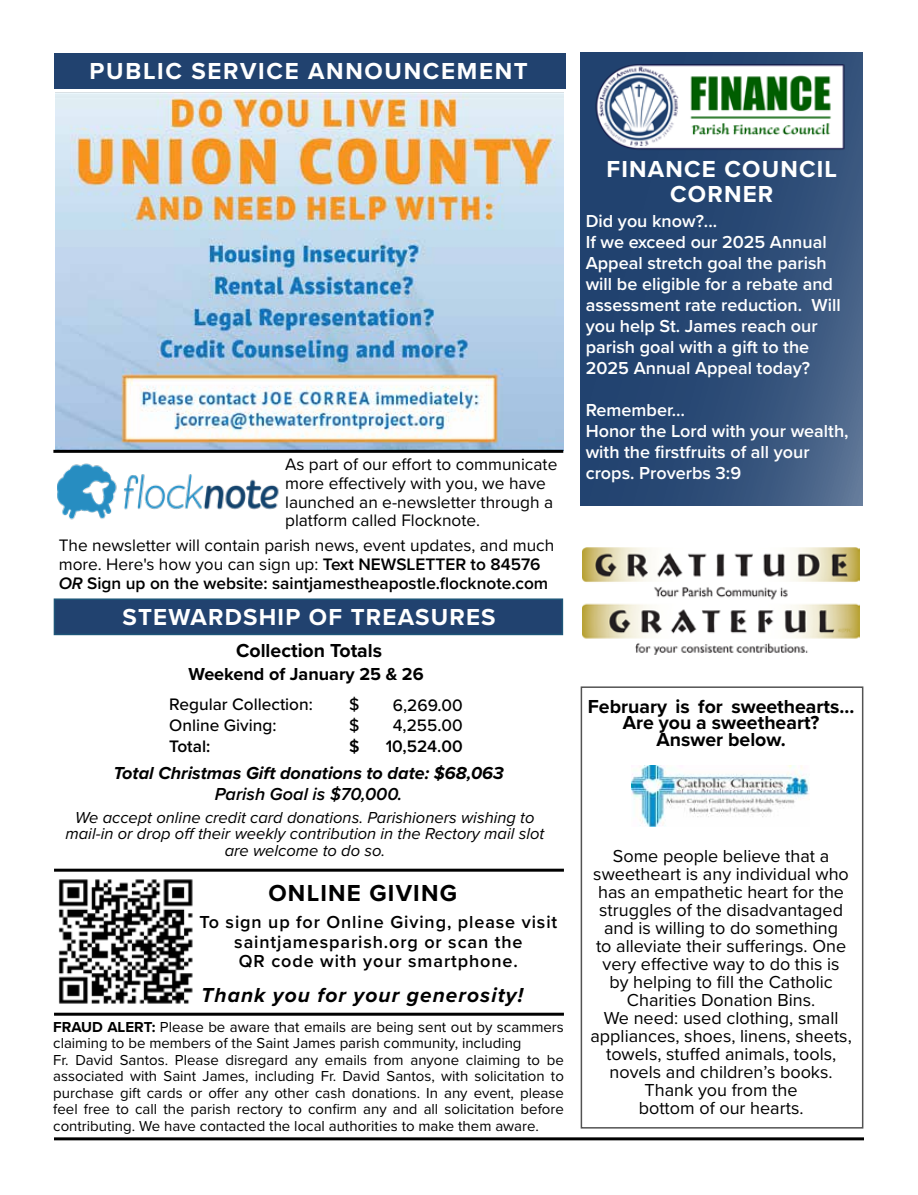
<style>
.page{position:relative;width:918px;height:1195px;background:#fff}
.page>*{position:absolute;margin:0;border:0;box-sizing:border-box;transform-origin:0 0}
.t1{font:700 24px/24px "Proxima Nova";letter-spacing:.05em;color:#fff;text-align:center}
.t2{font:700 24px "Proxima Nova";letter-spacing:.07em;color:#fff}
.t3{font:700 24px "Proxima Nova";letter-spacing:.05em;color:#000}
.t4{font:italic 700 21px "Proxima Nova";letter-spacing:.05em;color:#000}
.t5{font:700 19.5px/16.5px "Proxima Nova";color:#000;text-align:center}
.t6{font:18px/18px "Proxima Nova";color:#000;text-align:center}
.t7{font:600 18px/21px "Proxima Nova";color:#fff}
.t8{font:600 18px/19.5px "Proxima Nova";letter-spacing:.05em;color:#000;text-align:center}
.t9{font:italic 700 18px "Proxima Nova";color:#000}
.t10{font:700 18px "Proxima Nova";color:#000}
.t11{font:italic 600 18px "Proxima Nova";color:#000}
.t12{font:17.25px/18.8px "Proxima Nova";color:#000}
.t13{font:500 17.25px/19.5px "Proxima Nova";color:#000}
.t14{font:600 17.25px "Proxima Nova";color:#000}
.t15{font:italic 16.5px/16.5px "Proxima Nova";color:#000;text-align:center}
.t16{font:15px/16.5px "Proxima Nova";color:#000}
.s1{font-weight:600}
.s2{font-weight:600;font-style:italic}
.s3{font-weight:700}
</style>
<div class="page">
<img style="left:55px;top:92px;width:508px;height:358px">
<img style="left:58px;top:879px;width:135px;height:125px">
<hr style="left:54px;top:1013px;width:510px;height:3px;background:#000">
<hr style="left:54px;top:869px;width:510px;height:3px;background:#000">
<div style="left:54px;top:53px;width:512px;height:36px;background:#21426f"></div>
<hr style="left:53px;top:450px;width:510px;height:3px;background:#000">
<svg style="left:581px;top:52px;width:282px;height:454px;background:#2e4d77"></svg>
<img style="left:591px;top:52px;width:259px;height:105px">
<div style="left:54px;top:598px;width:509px;height:37px;background:#21426f;border:2px solid #1e5679"></div>
<img style="left:58px;top:463px;width:221px;height:57px">
<img style="left:632px;top:766px;width:177px;height:61px">
<hr style="left:54px;top:1137px;width:810px;height:3px;background:#000">
<img style="left:583px;top:548px;width:277px;height:106px">
<h1 class="t2" style="left:90px;top:53px;width:440px">PUBLIC SERVICE ANNOUNCEMENT</h1>
<p class="t12" style="left:285px;top:454px;width:274px">As part of our effort to communicate more effectively with you, we have launched an e-newsletter through a platform called Flocknote.</p>
<p class="t12" style="left:59px;top:535px;width:497px">The newsletter will contain parish news, event updates, and much more. Here's how you can sign up: <span class="s1">Text NEWSLETTER to 84576<br></span><span class="s2">OR</span> <span class="s1">Sign up on the website: saintjamestheapostle.flocknote.com</span></p>
<h1 class="t1" style="left:123px;top:604px;width:375px">STEWARDSHIP OF TREASURES</h1>
<h3 class="t5" style="left:236px;top:642px;width:148px">Collection Totals</h3>
<p class="t10" style="left:189px;top:660px;width:237px">Weekend of January 25 &amp; 26</p>
<p class="t13" style="left:169px;top:694px;width:145px">Regular Collection:</p>
<p class="t13" style="left:349px;top:694px;width:12px">$</p>
<p class="t13" style="left:169px;top:714px;width:109px">Online Giving:</p>
<p class="t13" style="left:349px;top:714px;width:12px">$</p>
<p class="t14" style="left:169px;top:733px;width:43px">Total:</p>
<p class="t14" style="left:349px;top:733px;width:12px">$</p>
<p class="t13" style="left:393px;top:695px;width:71px">6,269.00<br>4,255.00</p>
<p class="t14" style="left:386px;top:733px;width:79px">10,524.00</p>
<p class="t9" style="left:114px;top:760px;width:392px">Total Christmas Gift donations to date: $68,063</p>
<p class="t11" style="left:215px;top:781px;width:189px">Parish Goal is $70,000.</p>
<p class="t15" style="left:66px;top:808px;width:480px">We accept online credit card donations. Parishioners wishing to mail-in or drop off their weekly contribution in the Rectory mail slot are welcome to do so.</p>
<h1 class="t3" style="left:268px;top:875px;width:190px">ONLINE GIVING</h1>
<p class="t8" style="left:199px;top:912px;width:359px">To sign up for Online Giving, please visit saintjamesparish.org or scan the<br>QR code with your smartphone.</p>
<h2 class="t4" style="left:201px;top:979px;width:323px">Thank you for your generosity!</h2>
<p class="t16" style="left:53px;top:1018px;width:512px"><span class="s3">FRAUD ALERT:</span> Please be aware that emails are being sent out by scammers claiming to be members of the Saint James parish community, including<br>Fr. David Santos. Please disregard any emails from anyone claiming to be associated with Saint James, including Fr. David Santos, with solicitation to purchase gift cards or offer any other cash donations. In any event, please feel free to call the parish rectory to confirm any and all solicitation before contributing. We have contacted the local authorities to make them aware.</p>
<h1 class="t1" style="left:607px;top:157px;width:232px">FINANCE COUNCIL<br>CORNER</h1>
<p class="t7" style="left:586px;top:210px;width:256px">Did you know?...<br>If we exceed our 2025 Annual<br>Appeal stretch goal the parish will be eligible for a rebate and assessment rate reduction. Will you help St. James reach our parish goal with a gift to the<br>2025 Annual Appeal today?</p>
<p class="t7" style="left:586px;top:399px;width:264px">Remember…<br>Honor the Lord with your wealth, with the firstfruits of all your crops. Proverbs 3:9</p>
<h3 class="t5" style="left:588px;top:698px;width:268px">February is for sweethearts…<br>Are you a sweetheart?<br>Answer below.</h3>
<p class="t6" style="left:590px;top:846px;width:263px">Some people believe that a sweetheart is any individual who has an empathetic heart for the struggles of the disadvantaged and is willing to do something<br>to alleviate their sufferings. One very effective way to do this is<br>by helping to fill the Catholic<br>Charities Donation Bins.<br>We need: used clothing, small appliances, shoes, linens, sheets, towels, stuffed animals, tools, novels and children’s books.<br>Thank you from the<br>bottom of our hearts.</p>
</div>
